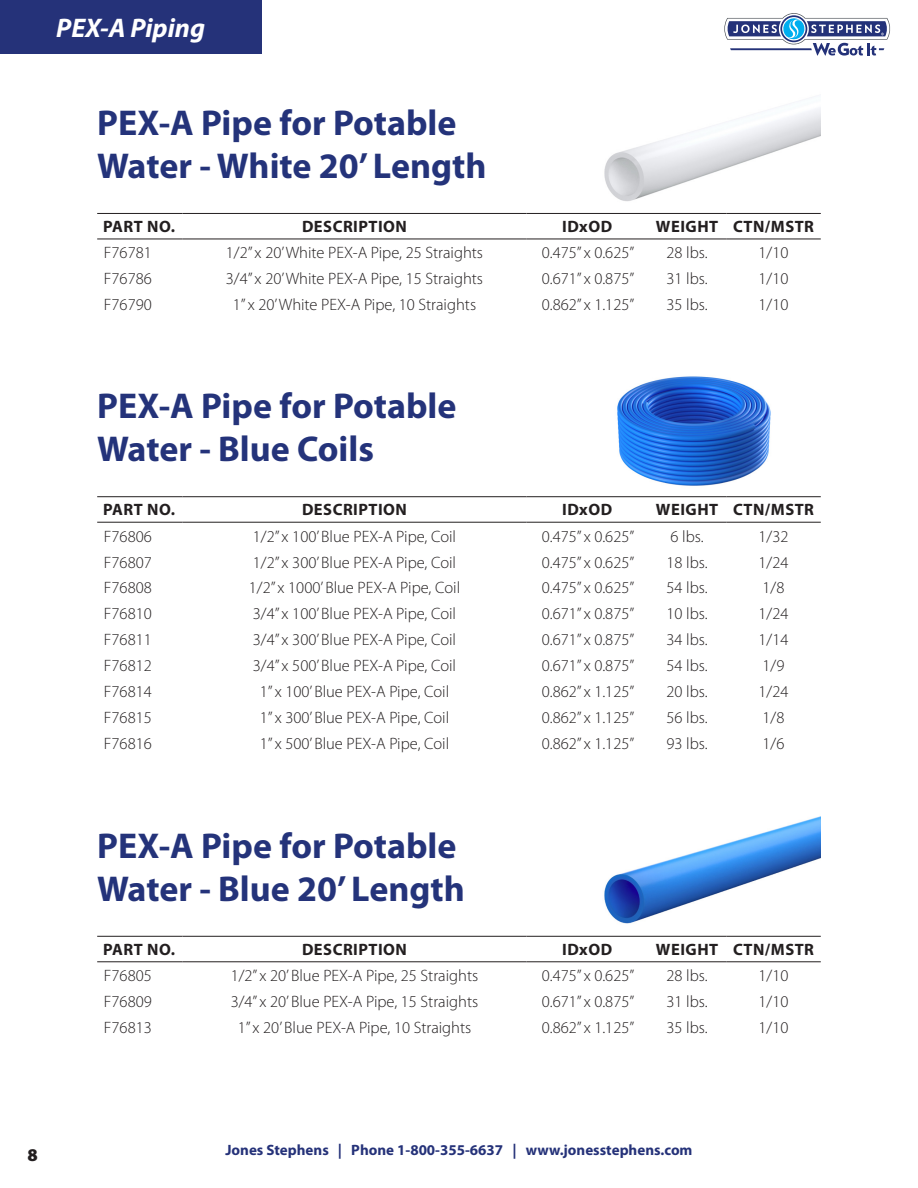
<style>
.page{position:relative;width:918px;height:1188px;background:#fff}
.page>*{position:absolute;margin:0;border:0;box-sizing:border-box;transform-origin:0 0}
.Part_Name{font:700 36px/43.2px "Myriad Pro";color:#24337a}
.t1{font:italic 700 27px "Myriad Pro";color:#fff}
.t2{font:900 18px "Myriad Pro";color:#231f20}
.t3{font:300 16.5px "Myriad Pro";color:#231f20}
.t4{font:700 16.5px "Myriad Pro";letter-spacing:.03em;color:#231f20}
.t5{font:700 15px "Myriad Pro";color:#253279}
</style>
<div class="page">
<div style="left:0;top:0;width:261px;height:54px;background:#253279"></div>
<svg style="left:724px;top:13px;width:167px;height:43px"></svg>
<img style="left:604px;top:108px;width:217px;height:93px">
<hr style="left:97px;top:213px;width:86px;height:1px;background:#231f20">
<hr style="left:183px;top:213px;width:344px;height:1px;background:#231f20">
<hr style="left:526px;top:213px;width:122px;height:1px;background:#231f20">
<hr style="left:648px;top:213px;width:78px;height:1px;background:#231f20">
<hr style="left:726px;top:213px;width:95px;height:1px;background:#231f20">
<hr style="left:97px;top:239px;width:86px;height:1px;background:#231f20">
<hr style="left:183px;top:239px;width:344px;height:1px;background:#231f20">
<hr style="left:526px;top:239px;width:122px;height:1px;background:#231f20">
<hr style="left:648px;top:239px;width:78px;height:1px;background:#231f20">
<hr style="left:726px;top:239px;width:95px;height:1px;background:#231f20">
<img style="left:617px;top:376px;width:154px;height:110px">
<img style="left:592px;top:816px;width:229px;height:120px">
<hr style="left:97px;top:496px;width:86px;height:1px;background:#231f20">
<hr style="left:183px;top:496px;width:344px;height:1px;background:#231f20">
<hr style="left:526px;top:496px;width:122px;height:1px;background:#231f20">
<hr style="left:648px;top:496px;width:78px;height:1px;background:#231f20">
<hr style="left:726px;top:496px;width:95px;height:1px;background:#231f20">
<hr style="left:97px;top:522px;width:86px;height:1px;background:#231f20">
<hr style="left:183px;top:522px;width:344px;height:1px;background:#231f20">
<hr style="left:526px;top:522px;width:122px;height:1px;background:#231f20">
<hr style="left:648px;top:522px;width:78px;height:1px;background:#231f20">
<hr style="left:726px;top:522px;width:95px;height:1px;background:#231f20">
<hr style="left:97px;top:936px;width:86px;height:1px;background:#231f20">
<hr style="left:183px;top:936px;width:344px;height:1px;background:#231f20">
<hr style="left:526px;top:936px;width:122px;height:1px;background:#231f20">
<hr style="left:648px;top:936px;width:78px;height:1px;background:#231f20">
<hr style="left:726px;top:936px;width:95px;height:1px;background:#231f20">
<hr style="left:97px;top:961px;width:86px;height:1px;background:#231f20">
<hr style="left:183px;top:961px;width:344px;height:1px;background:#231f20">
<hr style="left:526px;top:961px;width:122px;height:1px;background:#231f20">
<hr style="left:648px;top:961px;width:78px;height:1px;background:#231f20">
<hr style="left:726px;top:961px;width:95px;height:1px;background:#231f20">
<p class="t1" style="left:56px;top:10px;width:151px">PEX-A Piping</p>
<p class="Part_Name" style="left:97px;top:100px;width:391px">PEX-A Pipe for Potable<br>Water - White 20’ Length</p>
<p class="t4" style="left:103px;top:216px;width:73px">PART NO.</p>
<p class="t4" style="left:302px;top:216px;width:107px">DESCRIPTION</p>
<p class="t4" style="left:562px;top:216px;width:51px">IDxOD</p>
<p class="t4" style="left:656px;top:216px;width:64px">WEIGHT</p>
<p class="t4" style="left:733px;top:216px;width:83px">CTN/MSTR</p>
<p class="t3" style="left:104px;top:244px;width:49px">F76781</p>
<p class="t3" style="left:226px;top:244px;width:259px">1/2” x 20’ White PEX-A Pipe, 25 Straights</p>
<p class="t3" style="left:542px;top:244px;width:94px">0.475” x 0.625”</p>
<p class="t3" style="left:667px;top:244px;width:43px">28 lbs.</p>
<p class="t3" style="left:759px;top:244px;width:31px">1/10</p>
<p class="t3" style="left:104px;top:270px;width:49px">F76786</p>
<p class="t3" style="left:226px;top:270px;width:259px">3/4” x 20’ White PEX-A Pipe, 15 Straights</p>
<p class="t3" style="left:542px;top:270px;width:94px">0.671” x 0.875”</p>
<p class="t3" style="left:667px;top:270px;width:43px">31 lbs.</p>
<p class="t3" style="left:759px;top:270px;width:31px">1/10</p>
<p class="t3" style="left:104px;top:296px;width:49px">F76790</p>
<p class="t3" style="left:233px;top:296px;width:245px">1” x 20’ White PEX-A Pipe, 10 Straights</p>
<p class="t3" style="left:542px;top:296px;width:94px">0.862” x 1.125”</p>
<p class="t3" style="left:667px;top:296px;width:43px">35 lbs.</p>
<p class="t3" style="left:759px;top:296px;width:31px">1/10</p>
<p class="Part_Name" style="left:97px;top:383px;width:361px">PEX-A Pipe for Potable<br>Water - Blue Coils</p>
<p class="t4" style="left:103px;top:499px;width:73px">PART NO.</p>
<p class="t4" style="left:302px;top:499px;width:107px">DESCRIPTION</p>
<p class="t4" style="left:562px;top:499px;width:51px">IDxOD</p>
<p class="t4" style="left:656px;top:499px;width:64px">WEIGHT</p>
<p class="t4" style="left:733px;top:499px;width:83px">CTN/MSTR</p>
<p class="t3" style="left:104px;top:527px;width:49px">F76806</p>
<p class="t3" style="left:253px;top:527px;width:205px">1/2” x 100’ Blue PEX-A Pipe, Coil</p>
<p class="t3" style="left:542px;top:527px;width:94px">0.475” x 0.625”</p>
<p class="t3" style="left:671px;top:527px;width:35px">6 lbs.</p>
<p class="t3" style="left:759px;top:527px;width:31px">1/32</p>
<p class="t3" style="left:104px;top:553px;width:49px">F76807</p>
<p class="t3" style="left:253px;top:553px;width:205px">1/2” x 300’ Blue PEX-A Pipe, Coil</p>
<p class="t3" style="left:542px;top:553px;width:94px">0.475” x 0.625”</p>
<p class="t3" style="left:667px;top:553px;width:43px">18 lbs.</p>
<p class="t3" style="left:759px;top:553px;width:31px">1/24</p>
<p class="t3" style="left:104px;top:579px;width:49px">F76808</p>
<p class="t3" style="left:249px;top:579px;width:213px">1/2” x 1000’ Blue PEX-A Pipe, Coil</p>
<p class="t3" style="left:542px;top:579px;width:94px">0.475” x 0.625”</p>
<p class="t3" style="left:667px;top:579px;width:43px">54 lbs.</p>
<p class="t3" style="left:763px;top:579px;width:23px">1/8</p>
<p class="t3" style="left:104px;top:605px;width:49px">F76810</p>
<p class="t3" style="left:253px;top:605px;width:205px">3/4” x 100’ Blue PEX-A Pipe, Coil</p>
<p class="t3" style="left:542px;top:605px;width:94px">0.671” x 0.875”</p>
<p class="t3" style="left:667px;top:605px;width:43px">10 lbs.</p>
<p class="t3" style="left:759px;top:605px;width:31px">1/24</p>
<p class="t3" style="left:104px;top:631px;width:49px">F76811</p>
<p class="t3" style="left:253px;top:631px;width:205px">3/4” x 300’ Blue PEX-A Pipe, Coil</p>
<p class="t3" style="left:542px;top:631px;width:94px">0.671” x 0.875”</p>
<p class="t3" style="left:667px;top:631px;width:43px">34 lbs.</p>
<p class="t3" style="left:759px;top:631px;width:31px">1/14</p>
<p class="t3" style="left:104px;top:657px;width:49px">F76812</p>
<p class="t3" style="left:253px;top:657px;width:205px">3/4” x 500’ Blue PEX-A Pipe, Coil</p>
<p class="t3" style="left:542px;top:657px;width:94px">0.671” x 0.875”</p>
<p class="t3" style="left:667px;top:657px;width:43px">54 lbs.</p>
<p class="t3" style="left:763px;top:657px;width:23px">1/9</p>
<p class="t3" style="left:104px;top:682px;width:49px">F76814</p>
<p class="t3" style="left:260px;top:682px;width:191px">1” x 100’ Blue PEX-A Pipe, Coil</p>
<p class="t3" style="left:542px;top:682px;width:94px">0.862” x 1.125”</p>
<p class="t3" style="left:667px;top:682px;width:43px">20 lbs.</p>
<p class="t3" style="left:759px;top:682px;width:31px">1/24</p>
<p class="t3" style="left:104px;top:708px;width:49px">F76815</p>
<p class="t3" style="left:260px;top:708px;width:191px">1” x 300’ Blue PEX-A Pipe, Coil</p>
<p class="t3" style="left:542px;top:708px;width:94px">0.862” x 1.125”</p>
<p class="t3" style="left:667px;top:708px;width:43px">56 lbs.</p>
<p class="t3" style="left:763px;top:708px;width:23px">1/8</p>
<p class="t3" style="left:104px;top:734px;width:49px">F76816</p>
<p class="t3" style="left:260px;top:734px;width:191px">1” x 500’ Blue PEX-A Pipe, Coil</p>
<p class="t3" style="left:542px;top:734px;width:94px">0.862” x 1.125”</p>
<p class="t3" style="left:667px;top:734px;width:43px">93 lbs.</p>
<p class="t3" style="left:763px;top:734px;width:23px">1/6</p>
<p class="Part_Name" style="left:97px;top:823px;width:369px">PEX-A Pipe for Potable<br>Water - Blue 20’ Length</p>
<p class="t4" style="left:103px;top:938px;width:73px">PART NO.</p>
<p class="t4" style="left:302px;top:938px;width:107px">DESCRIPTION</p>
<p class="t4" style="left:562px;top:938px;width:51px">IDxOD</p>
<p class="t4" style="left:656px;top:938px;width:64px">WEIGHT</p>
<p class="t4" style="left:733px;top:938px;width:83px">CTN/MSTR</p>
<p class="t3" style="left:104px;top:967px;width:49px">F76805</p>
<p class="t3" style="left:231px;top:967px;width:249px">1/2” x 20’ Blue PEX-A Pipe, 25 Straights</p>
<p class="t3" style="left:542px;top:967px;width:94px">0.475” x 0.625”</p>
<p class="t3" style="left:667px;top:967px;width:43px">28 lbs.</p>
<p class="t3" style="left:759px;top:967px;width:31px">1/10</p>
<p class="t3" style="left:104px;top:993px;width:49px">F76809</p>
<p class="t3" style="left:231px;top:993px;width:249px">3/4” x 20’ Blue PEX-A Pipe, 15 Straights</p>
<p class="t3" style="left:542px;top:993px;width:94px">0.671” x 0.875”</p>
<p class="t3" style="left:667px;top:993px;width:43px">31 lbs.</p>
<p class="t3" style="left:759px;top:993px;width:31px">1/10</p>
<p class="t3" style="left:104px;top:1018px;width:49px">F76813</p>
<p class="t3" style="left:238px;top:1018px;width:235px">1” x 20’ Blue PEX-A Pipe, 10 Straights</p>
<p class="t3" style="left:542px;top:1018px;width:94px">0.862” x 1.125”</p>
<p class="t3" style="left:667px;top:1018px;width:43px">35 lbs.</p>
<p class="t3" style="left:759px;top:1018px;width:31px">1/10</p>
<p class="t2" style="left:28px;top:1143px;width:12px">8</p>
<p class="t5" style="left:225px;top:1140px;width:469px">Jones Stephens | Phone 1-800-355-6637 | www.jonesstephens.com</p>
</div>
